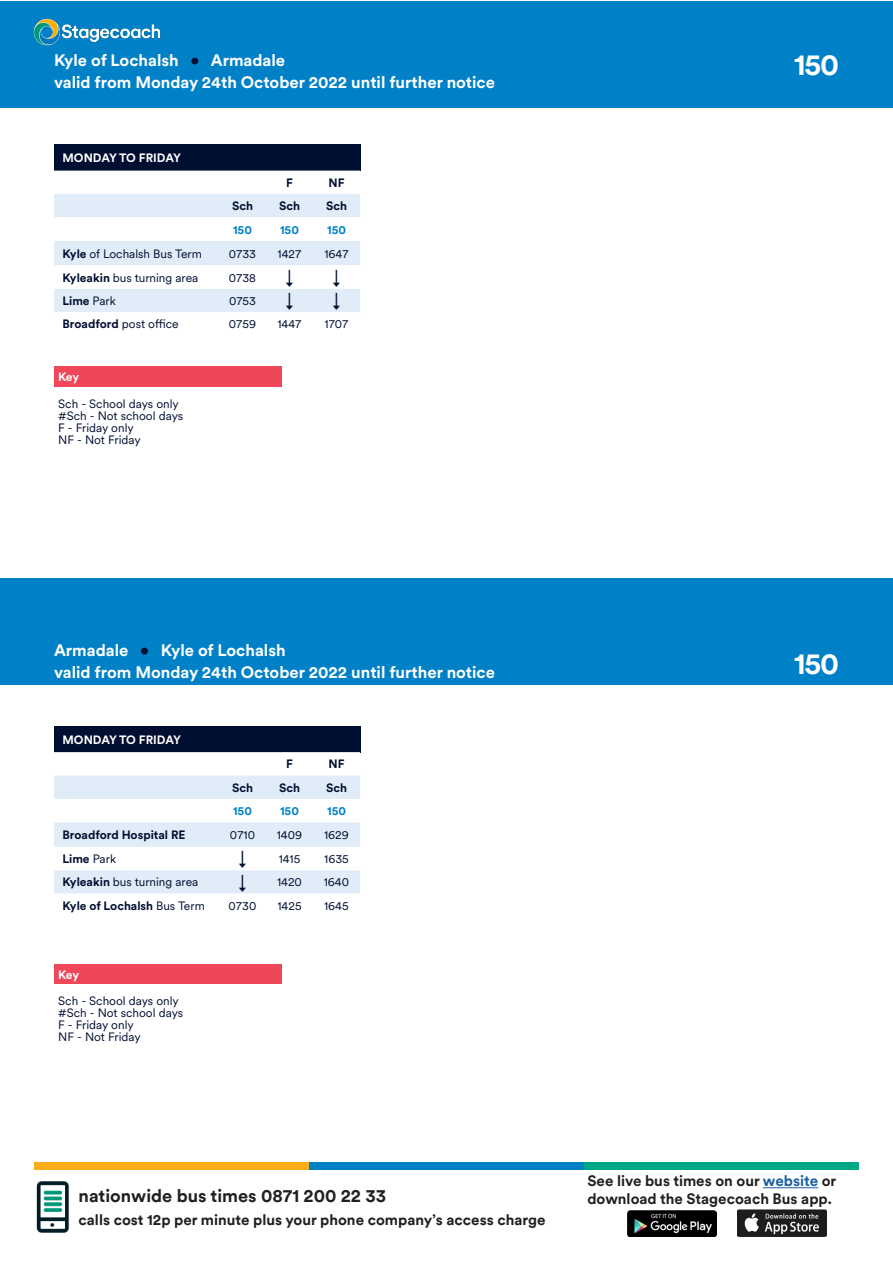
<style>
.page{position:relative;width:893px;height:1263px;background:#fff}
.page>*{position:absolute;margin:0;border:0;box-sizing:border-box;transform-origin:0 0}
.t1{font:700 30px "Stagecoach Circular";letter-spacing:-.04em;color:#fff}
.BODY{font:700 18px "Stagecoach Circular TT";color:#231f20}
.t2{font:18px "Stagecoach Circular";color:#000e31}
.t3{font:700 16.5px "Stagecoach Circular";color:#fff}
.t4{font:700 15px "Stagecoach Circular";color:#231f20}
.BODY-2{font:700 15px "Stagecoach Circular TT";color:#231f20}
.t5{font:12px "Stagecoach Circular";color:#000e31}
.t6{font:700 12px "Stagecoach Circular";color:#000e31}
.t7{font:700 12px "Stagecoach Circular";color:#fff}
.t8{font:700 12px "Stagecoach Circular";color:#0081c7}
.t9{font:700 12px "Stagecoach Circular";letter-spacing:-.02em;color:#fff}
.s1{color:#000e31}
.s2{font-weight:700}
.s3{font-weight:400}
.s4{color:#175d9e}
</style>
<div class="page">
<div style="left:0;top:578px;width:893px;height:107px;background:#0081c7"></div>
<div style="left:0;top:1px;width:893px;height:106px;background:#0081c7"></div>
<div style="left:34px;top:1162px;width:275px;height:8px;background:#faad19"></div>
<div style="left:309px;top:1162px;width:275px;height:8px;background:#0081c7"></div>
<div style="left:584px;top:1162px;width:275px;height:8px;background:#00a786"></div>
<img style="left:737px;top:1210px;width:89px;height:26px">
<img style="left:628px;top:1210px;width:88px;height:26px">
<img style="left:36px;top:1181px;width:34px;height:52px">
<img style="left:33px;top:18px;width:128px;height:28px">
<hr style="left:763px;top:1187px;width:55px;height:1px;background:#175d9e">
<div style="left:54px;top:145px;width:306px;height:26px;background:#000e31"></div>
<svg style="left:54px;top:194px;width:306px;height:118px"></svg>
<div style="left:54px;top:367px;width:228px;height:20px;background:#ef4659"></div>
<div style="left:54px;top:726px;width:306px;height:26px;background:#000e31"></div>
<svg style="left:54px;top:752px;width:306px;height:142px"></svg>
<div style="left:54px;top:964px;width:228px;height:20px;background:#ef4659"></div>
<p class="t3" style="left:54px;top:49px;width:233px">Kyle of Lochalsh <span class="s1">•</span> Armadale</p>
<p class="t3" style="left:54px;top:71px;width:443px">valid from Monday 24th October 2022 until further notice</p>
<p class="t7" style="left:63px;top:150px;width:120px">MONDAY TO FRIDAY</p>
<p class="t6" style="left:286px;top:174px;width:8px">F</p>
<p class="t6" style="left:329px;top:174px;width:18px">NF</p>
<p class="t6" style="left:232px;top:198px;width:22px">Sch</p>
<p class="t6" style="left:279px;top:198px;width:22px">Sch</p>
<p class="t6" style="left:326px;top:198px;width:22px">Sch</p>
<p class="t8" style="left:233px;top:221px;width:20px">150</p>
<p class="t8" style="left:280px;top:221px;width:20px">150</p>
<p class="t8" style="left:327px;top:221px;width:20px">150</p>
<p class="t5" style="left:63px;top:245px;width:141px"><span class="s2">Kyle</span> of Lochalsh Bus Term</p>
<p class="t5" style="left:229px;top:245px;width:29px">0733</p>
<p class="t5" style="left:278px;top:245px;width:25px">1427</p>
<p class="t5" style="left:324px;top:245px;width:26px">1647</p>
<p class="t5" style="left:63px;top:269px;width:137px"><span class="s2">Kyleakin</span> bus turning area</p>
<p class="t5" style="left:229px;top:269px;width:29px">0738</p>
<p class="t2" style="left:285px;top:265px;width:10px">↓</p>
<p class="t2" style="left:332px;top:265px;width:10px">↓</p>
<p class="t6" style="left:63px;top:292px;width:55px">Lime <span class="s3">Park</span></p>
<p class="t5" style="left:229px;top:293px;width:28px">0753</p>
<p class="t2" style="left:285px;top:289px;width:10px">↓</p>
<p class="t2" style="left:332px;top:289px;width:10px">↓</p>
<p class="t5" style="left:63px;top:316px;width:118px"><span class="s2">Broadford</span> post office</p>
<p class="t5" style="left:229px;top:316px;width:29px">0759</p>
<p class="t5" style="left:277px;top:316px;width:26px">1447</p>
<p class="t5" style="left:325px;top:316px;width:25px">1707</p>
<p class="t9" style="left:58px;top:369px;width:23px">Key</p>
<p class="t5" style="left:58px;top:395px;width:122px">Sch - School days only</p>
<p class="t5" style="left:58px;top:407px;width:126px">#Sch - Not school days</p>
<p class="t5" style="left:58px;top:419px;width:77px">F - Friday only</p>
<p class="t5" style="left:58px;top:431px;width:84px">NF - Not Friday</p>
<p class="t1" style="left:794px;top:44px;width:46px">150</p>
<p class="t3" style="left:54px;top:639px;width:233px">Armadale <span class="s1">•</span> Kyle of Lochalsh</p>
<p class="t3" style="left:54px;top:661px;width:443px">valid from Monday 24th October 2022 until further notice</p>
<p class="t7" style="left:63px;top:731px;width:120px">MONDAY TO FRIDAY</p>
<p class="t6" style="left:286px;top:756px;width:8px">F</p>
<p class="t6" style="left:329px;top:756px;width:18px">NF</p>
<p class="t6" style="left:232px;top:779px;width:22px">Sch</p>
<p class="t6" style="left:279px;top:779px;width:22px">Sch</p>
<p class="t6" style="left:326px;top:779px;width:22px">Sch</p>
<p class="t8" style="left:233px;top:803px;width:20px">150</p>
<p class="t8" style="left:280px;top:803px;width:20px">150</p>
<p class="t8" style="left:327px;top:803px;width:20px">150</p>
<p class="t6" style="left:63px;top:827px;width:125px">Broadford Hospital RE</p>
<p class="t5" style="left:230px;top:827px;width:27px">0710</p>
<p class="t5" style="left:277px;top:827px;width:27px">1409</p>
<p class="t5" style="left:324px;top:827px;width:26px">1629</p>
<p class="t6" style="left:63px;top:851px;width:55px">Lime <span class="s3">Park</span></p>
<p class="t2" style="left:238px;top:847px;width:10px">↓</p>
<p class="t5" style="left:279px;top:851px;width:23px">1415</p>
<p class="t5" style="left:324px;top:851px;width:26px">1635</p>
<p class="t5" style="left:63px;top:874px;width:137px"><span class="s2">Kyleakin</span> bus turning area</p>
<p class="t2" style="left:238px;top:870px;width:10px">↓</p>
<p class="t5" style="left:277px;top:874px;width:26px">1420</p>
<p class="t5" style="left:324px;top:874px;width:27px">1640</p>
<p class="t6" style="left:63px;top:897px;width:144px">Kyle of Lochalsh <span class="s3">Bus Term</span></p>
<p class="t5" style="left:229px;top:898px;width:29px">0730</p>
<p class="t5" style="left:277px;top:898px;width:26px">1425</p>
<p class="t5" style="left:324px;top:898px;width:26px">1645</p>
<p class="t9" style="left:58px;top:966px;width:23px">Key</p>
<p class="t5" style="left:58px;top:992px;width:122px">Sch - School days only</p>
<p class="t5" style="left:58px;top:1004px;width:126px">#Sch - Not school days</p>
<p class="t5" style="left:58px;top:1016px;width:77px">F - Friday only</p>
<p class="t5" style="left:58px;top:1028px;width:84px">NF - Not Friday</p>
<p class="t1" style="left:794px;top:643px;width:46px">150</p>
<p class="BODY" style="left:79px;top:1183px;width:309px">nationwide bus times 0871 200 22 33</p>
<p class="BODY-2" style="left:79px;top:1209px;width:469px">calls cost 12p per minute plus your phone company’s access charge</p>
<p class="t4" style="left:587px;top:1171px;width:251px">See live bus times on our <span class="s4">website</span> or</p>
<p class="t4" style="left:587px;top:1189px;width:246px">download the Stagecoach Bus app.</p>
</div>
